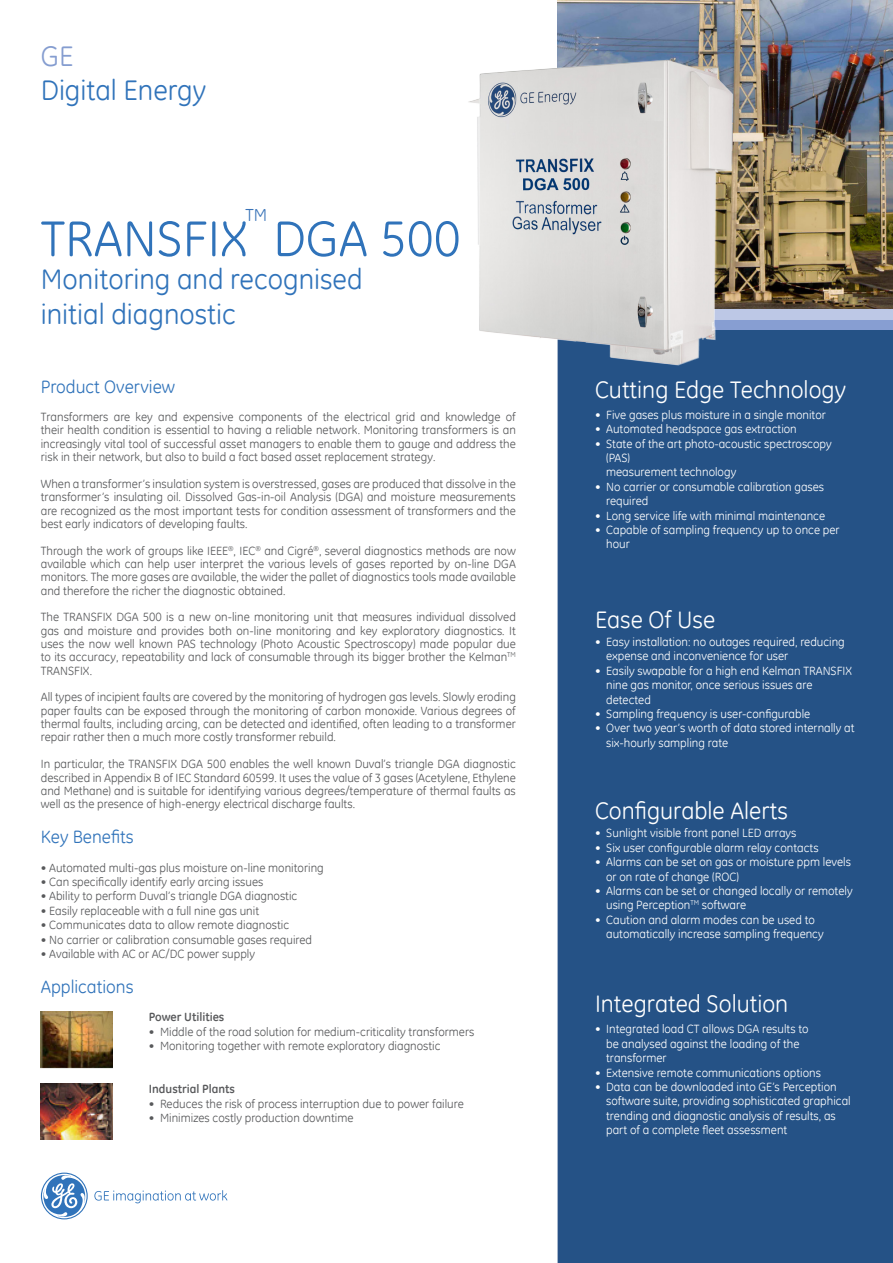
<style>
.page{position:relative;width:893px;height:1263px;background:#fff}
.page>*{position:absolute;margin:0;border:0;box-sizing:border-box;transform-origin:0 0}
.t1{font:51px "GE Inspira";color:#3073ba}
.t2{font:28.5px/34.2px "GE Inspira";color:#3073ba}
.t3{font:28.5px "GE Inspira";color:#859dd0}
.t4{font:24px "GE Inspira";color:#fff}
.t5{font:18px "GE Inspira";color:#3073ba}
.t6{font:17.55px "GE Inspira";color:#3973b8}
.t7{font:12px/13.4px "GE Inspira";color:#58595b;text-align:justify}
.t8{font:12px "GE Inspira";color:#fff}
.t9{font:700 12px "GE Inspira";color:#58595b}
</style>
<div class="page">
<div style="left:558px;top:329px;width:335px;height:934px;background:#255286"></div>
<img style="left:558px;top:0;width:335px;height:310px">
<div style="left:558px;top:320px;width:335px;height:9px;background:#879ed2"></div>
<div style="left:558px;top:310px;width:335px;height:10px;background:#bdc8e6"></div>
<svg style="left:94px;top:1190px;width:133px;height:13px"></svg>
<svg style="left:41px;top:1172px;width:47px;height:47px"></svg>
<img style="left:41px;top:1011px;width:71px;height:58px">
<img style="left:41px;top:1083px;width:71px;height:57px">
<img style="left:468px;top:47px;width:268px;height:327px">
<p class="t3" style="left:41px;top:37px;width:34px">GE</p>
<p class="t2" style="left:41px;top:72px;width:167px">Digital Energy</p>
<p class="t6" style="left:245px;top:203px;width:23px">TM</p>
<p class="t1" style="left:41px;top:206px;width:421px">TRANSFIX DGA 500</p>
<p class="t2" style="left:41px;top:262px;width:323px">Monitoring and recognised initial diagnostic</p>
<p class="t5" style="left:41px;top:375px;width:136px">Product Overview</p>
<p class="t7" style="left:41px;top:410px;width:477px">Transformers are key and expensive components of the electrical grid and knowledge of their health condition is essential to having a reliable network. Monitoring transformers is an increasingly vital tool of successful asset managers to enable them to gauge and address the risk in their network, but also to build a fact based asset replacement strategy.</p>
<p class="t7" style="left:41px;top:477px;width:477px">When a transformer’s insulation system is overstressed, gases are produced that dissolve in the transformer’s insulating oil. Dissolved Gas-in-oil Analysis (DGA) and moisture measurements are recognized as the most important tests for condition assessment of transformers and the best early indicators of developing faults.</p>
<p class="t7" style="left:41px;top:543px;width:477px">Through the work of groups like IEEE<sup>®</sup>, IEC<sup>®</sup> and Cigré<sup>®</sup>, several diagnostics methods are now available which can help user interpret the various levels of gases reported by on-line DGA monitors. The more gases are available, the wider the pallet of diagnostics tools made available and therefore the richer the diagnostic obtained.</p>
<p class="t7" style="left:41px;top:610px;width:477px">The TRANSFIX DGA 500 is a new on-line monitoring unit that measures individual dissolved gas and moisture and provides both on-line monitoring and key exploratory diagnostics. It uses the now well known PAS technology (Photo Acoustic Spectroscopy) made popular due to its accuracy, repeatability and lack of consumable through its bigger brother the Kelman<sup>TM </sup>TRANSFIX.</p>
<p class="t7" style="left:41px;top:690px;width:477px">All types of incipient faults are covered by the monitoring of hydrogen gas levels. Slowly eroding paper faults can be exposed through the monitoring of carbon monoxide. Various degrees of thermal faults, including arcing, can be detected and identified, often leading to a transformer repair rather then a much more costly transformer rebuild.</p>
<p class="t7" style="left:41px;top:757px;width:477px">In particular, the TRANSFIX DGA 500 enables the well known Duval’s triangle DGA diagnostic described in Appendix B of IEC Standard 60599. It uses the value of 3 gases (Acetylene, Ethylene and Methane) and is suitable for identifying various degrees/temperature of thermal faults as well as the presence of high-energy electrical discharge faults.</p>
<p class="t5" style="left:41px;top:825px;width:94px">Key Benefits</p>
<p class="t7" style="left:41px;top:860px;width:284px">• Automated multi-gas plus moisture on-line monitoring</p>
<p class="t7" style="left:41px;top:875px;width:224px">• Can specifically identify early arcing issues</p>
<p class="t7" style="left:41px;top:889px;width:258px">• Ability to perform Duval’s triangle DGA diagnostic</p>
<p class="t7" style="left:41px;top:904px;width:220px">• Easily replaceable with a full nine gas unit</p>
<p class="t7" style="left:41px;top:918px;width:250px">• Communicates data to allow remote diagnostic</p>
<p class="t7" style="left:41px;top:932px;width:273px">• No carrier or calibration consumable gases required</p>
<p class="t7" style="left:41px;top:947px;width:216px">• Available with AC or AC/DC power supply</p>
<p class="t5" style="left:41px;top:975px;width:94px">Applications</p>
<p class="t9" style="left:149px;top:1009px;width:77px">Power Utilities</p>
<p class="t7" style="left:149px;top:1025px;width:327px">• Middle of the road solution for medium-criticality transformers</p>
<p class="t7" style="left:149px;top:1039px;width:293px">• Monitoring together with remote exploratory diagnostic</p>
<p class="t9" style="left:149px;top:1081px;width:88px">Industrial Plants</p>
<p class="t7" style="left:149px;top:1097px;width:316px">• Reduces the risk of process interruption due to power failure</p>
<p class="t7" style="left:149px;top:1111px;width:206px">• Minimizes costly production downtime</p>
<p class="t4" style="left:595px;top:374px;width:253px">Cutting Edge Technology</p>
<p class="t8" style="left:595px;top:407px;width:232px">• Five gases plus moisture in a single monitor</p>
<p class="t8" style="left:595px;top:421px;width:203px">• Automated headspace gas extraction</p>
<p class="t8" style="left:595px;top:436px;width:238px">• State of the art photo-acoustic spectroscopy</p>
<p class="t8" style="left:606px;top:450px;width:25px">(PAS)</p>
<p class="t8" style="left:606px;top:464px;width:132px">measurement technology</p>
<p class="t8" style="left:595px;top:479px;width:231px">• No carrier or consumable calibration gases</p>
<p class="t8" style="left:606px;top:493px;width:44px">required</p>
<p class="t8" style="left:595px;top:508px;width:232px">• Long service life with minimal maintenance</p>
<p class="t8" style="left:595px;top:522px;width:246px">• Capable of sampling frequency up to once per</p>
<p class="t8" style="left:606px;top:536px;width:25px">hour</p>
<p class="t4" style="left:595px;top:604px;width:122px">Ease Of Use</p>
<p class="t8" style="left:595px;top:634px;width:251px">• Easy installation: no outages required, reducing</p>
<p class="t8" style="left:606px;top:648px;width:184px">expense and inconvenience for user</p>
<p class="t8" style="left:595px;top:663px;width:258px">• Easily swapable for a high end Kelman TRANSFIX</p>
<p class="t8" style="left:606px;top:677px;width:208px">nine gas monitor, once serious issues are</p>
<p class="t8" style="left:606px;top:692px;width:46px">detected</p>
<p class="t8" style="left:595px;top:706px;width:217px">• Sampling frequency is user-configurable</p>
<p class="t8" style="left:595px;top:720px;width:261px">• Over two year’s worth of data stored internally at</p>
<p class="t8" style="left:606px;top:735px;width:124px">six-hourly sampling rate</p>
<p class="t4" style="left:595px;top:796px;width:194px">Configurable Alerts</p>
<p class="t8" style="left:595px;top:825px;width:203px">• Sunlight visible front panel LED arrays</p>
<p class="t8" style="left:595px;top:840px;width:225px">• Six user configurable alarm relay contacts</p>
<p class="t8" style="left:595px;top:854px;width:257px">• Alarms can be set on gas or moisture ppm levels</p>
<p class="t8" style="left:606px;top:869px;width:134px">or on rate of change (ROC)</p>
<p class="t8" style="left:595px;top:883px;width:259px">• Alarms can be set or changed locally or remotely</p>
<p class="t8" style="left:606px;top:897px;width:141px">using Perception<sup>TM</sup> software</p>
<p class="t8" style="left:595px;top:912px;width:221px">• Caution and alarm modes can be used to</p>
<p class="t8" style="left:606px;top:926px;width:219px">automatically increase sampling frequency</p>
<p class="t4" style="left:595px;top:988px;width:195px">Integrated Solution</p>
<p class="t8" style="left:595px;top:1021px;width:215px">• Integrated load CT allows DGA results to</p>
<p class="t8" style="left:606px;top:1036px;width:195px">be analysed against the loading of the</p>
<p class="t8" style="left:606px;top:1050px;width:62px">transformer</p>
<p class="t8" style="left:595px;top:1065px;width:227px">• Extensive remote communications options</p>
<p class="t8" style="left:595px;top:1079px;width:243px">• Data can be downloaded into GE’s Perception</p>
<p class="t8" style="left:606px;top:1093px;width:246px">software suite, providing sophisticated graphical</p>
<p class="t8" style="left:606px;top:1108px;width:231px">trending and diagnostic analysis of results, as</p>
<p class="t8" style="left:606px;top:1122px;width:183px">part of a complete fleet assessment</p>
</div>
